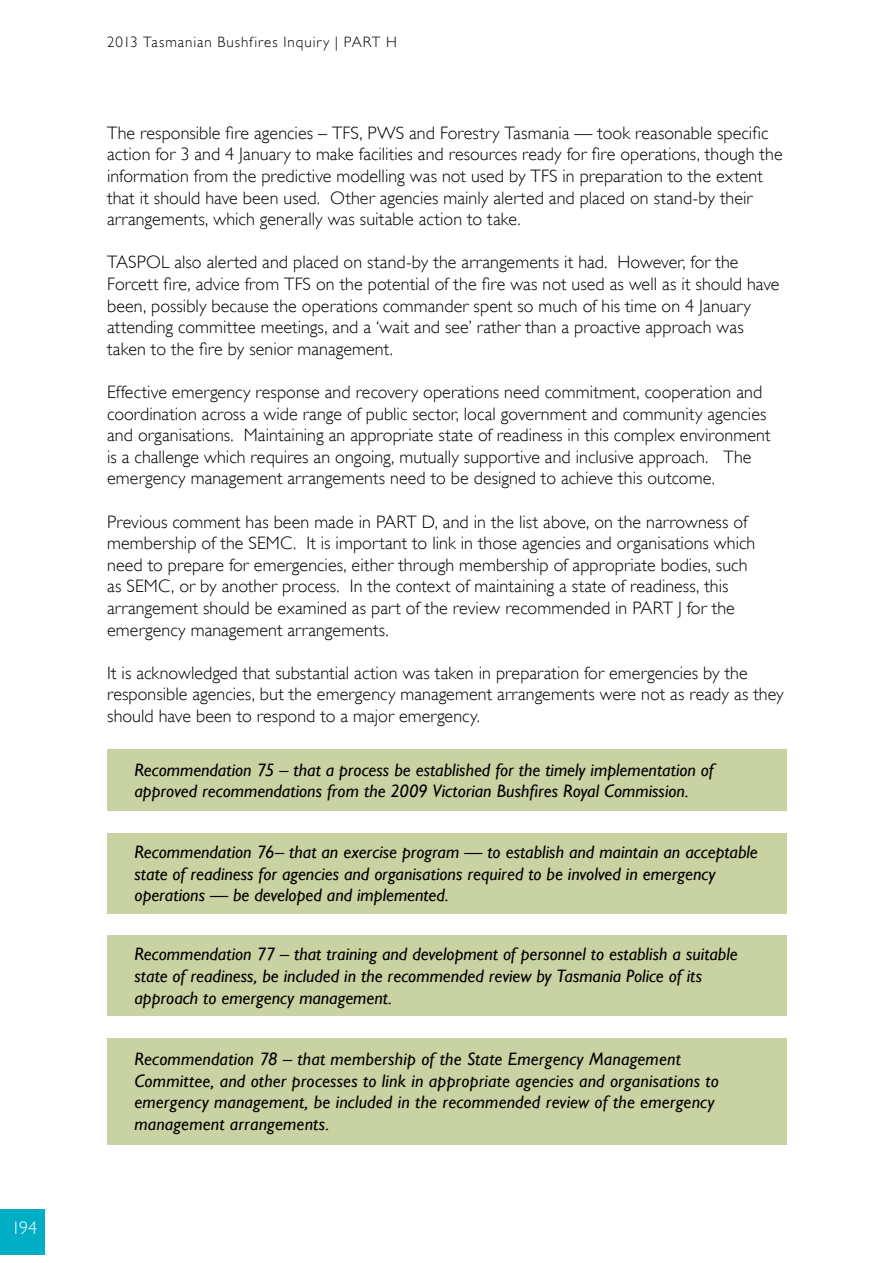
<style>
.page{position:relative;width:893px;height:1263px;background:#fff}
.page>*{position:absolute;margin:0;border:0;box-sizing:border-box;transform-origin:0 0}
.t1{font:300 18px/21.6px "Gill Sans";letter-spacing:.005em;color:#000}
.t2{font:italic 18px/21.6px "Gill Sans";letter-spacing:.005em;color:#000}
.t3{font:300 18px "Gill Sans";color:#fff}
.t4{font:300 15px "Gill Sans";letter-spacing:.06em;color:#010101}
</style>
<div class="page">
<div style="left:107px;top:750px;width:680px;height:61px;background:#c9d2a2"></div>
<div style="left:107px;top:833px;width:680px;height:81px;background:#c9d2a2"></div>
<div style="left:107px;top:935px;width:680px;height:81px;background:#c9d2a2"></div>
<div style="left:107px;top:1038px;width:680px;height:106px;background:#c9d2a2"></div>
<div style="left:0;top:1209px;width:45px;height:45px;background:#00aec5"></div>
<p class="t3" style="left:12px;top:1218px;width:27px">194</p>
<p class="t4" style="left:107px;top:34px;width:291px">2013 Tasmanian Bushfires Inquiry | PART H</p>
<p class="t1" style="left:107px;top:122px;width:677px">The responsible fire agencies – TFS, PWS and Forestry Tasmania — took reasonable specific action for 3 and 4 January to make facilities and resources ready for fire operations, though the</p>
<p class="t1" style="left:107px;top:165px;width:657px">information from the predictive modelling was not used by TFS in preparation to the extent that it should have been used. Other agencies mainly alerted and placed on stand-by their</p>
<p class="t1" style="left:107px;top:208px;width:415px">arrangements, which generally was suitable action to take.</p>
<p class="t1" style="left:107px;top:252px;width:674px">TASPOL also alerted and placed on stand-by the arrangements it had. However, for the<br>Forcett fire, advice from TFS on the potential of the fire was not used as well as it should have</p>
<p class="t1" style="left:107px;top:295px;width:645px">been, possibly because the operations commander spent so much of his time on 4 January attending committee meetings, and a ‘wait and see’ rather than a proactive approach was</p>
<p class="t1" style="left:107px;top:338px;width:287px">taken to the fire by senior management.</p>
<p class="t1" style="left:107px;top:381px;width:665px">Effective emergency response and recovery operations need commitment, cooperation and coordination across a wide range of public sector, local government and community agencies and organisations. Maintaining an appropriate state of readiness in this complex environment is a challenge which requires an ongoing, mutually supportive and inclusive approach. The emergency management arrangements need to be designed to achieve this outcome.</p>
<p class="t1" style="left:107px;top:511px;width:650px">Previous comment has been made in PART D, and in the list above, on the narrowness of membership of the SEMC. It is important to link in those agencies and organisations which</p>
<p class="t1" style="left:107px;top:554px;width:642px">need to prepare for emergencies, either through membership of appropriate bodies, such as SEMC, or by another process. In the context of maintaining a state of readiness, this</p>
<p class="t1" style="left:107px;top:597px;width:629px">arrangement should be examined as part of the review recommended in PART J for the</p>
<p class="t1" style="left:107px;top:619px;width:283px">emergency management arrangements.</p>
<p class="t1" style="left:107px;top:662px;width:642px">It is acknowledged that substantial action was taken in preparation for emergencies by the</p>
<p class="t1" style="left:107px;top:684px;width:678px">responsible agencies, but the emergency management arrangements were not as ready as they</p>
<p class="t1" style="left:107px;top:705px;width:374px">should have been to respond to a major emergency.</p>
<p class="t2" style="left:134px;top:759px;width:581px">Recommendation 75 – that a process be established for the timely implementation of</p>
<p class="t2" style="left:134px;top:780px;width:556px">approved recommendations from the 2009 Victorian Bushfires Royal Commission.</p>
<p class="t2" style="left:134px;top:841px;width:625px">Recommendation 76– that an exercise program — to establish and maintain an acceptable state of readiness for agencies and organisations required to be involved in emergency operations — be developed and implemented.</p>
<p class="t2" style="left:134px;top:943px;width:605px">Recommendation 77 – that training and development of personnel to establish a suitable state of readiness, be included in the recommended review by Tasmania Police of its approach to emergency management.</p>
<p class="t2" style="left:134px;top:1048px;width:586px">Recommendation 78 – that membership of the State Emergency Management Committee, and other processes to link in appropriate agencies and organisations to emergency management, be included in the recommended review of the emergency management arrangements.</p>
</div>
